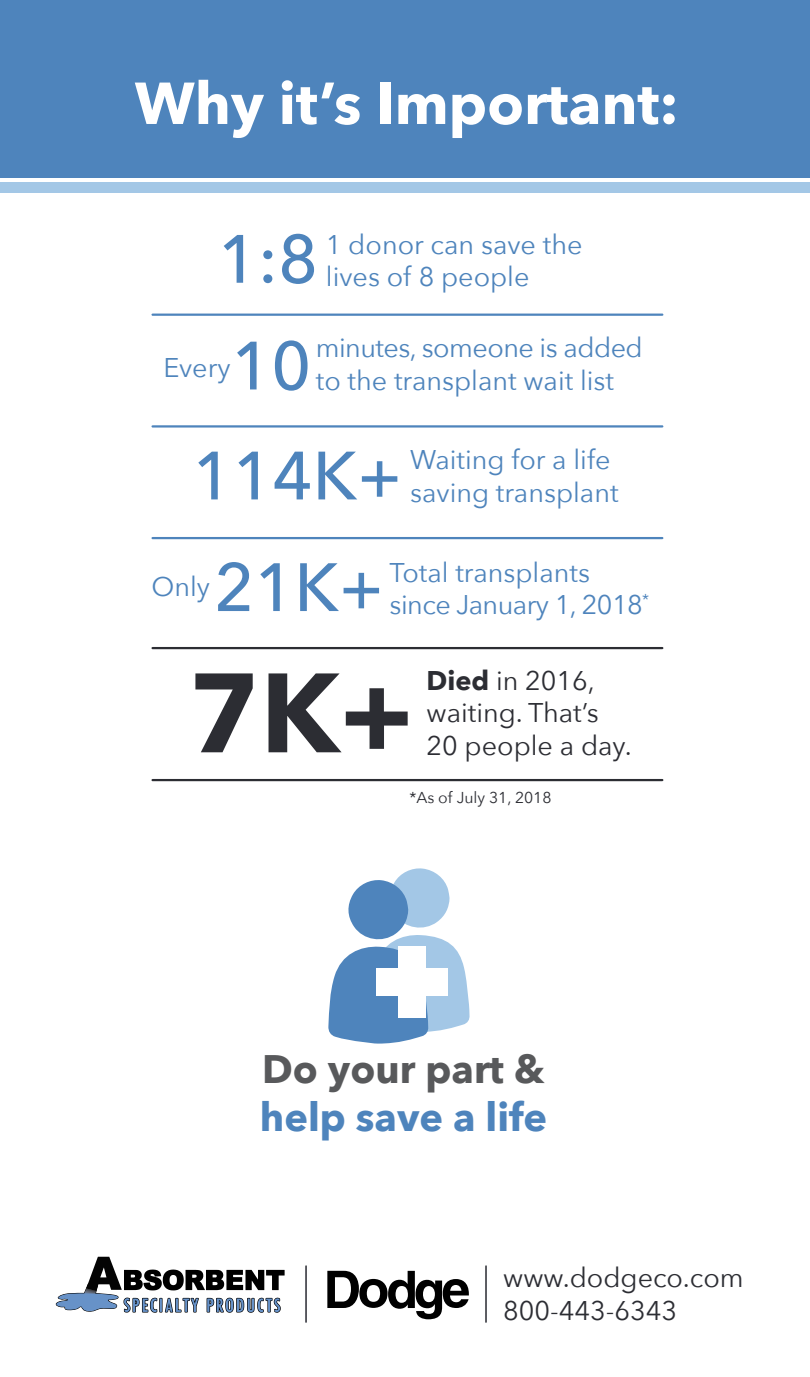
<style>
.page{position:relative;width:810px;height:1377px;background:#fff}
.page>*{position:absolute;margin:0;border:0;box-sizing:border-box;transform-origin:0 0}
.t1{font:700 111.38px "Avenir Next";color:#2c2d33}
.t2{font:500 67.5px "Avenir Next";color:#4e84bc}
.t3{font:700 58.5px "Avenir Next";color:#fff}
.t4{font:700 39.6px "Avenir Next";color:#4e84bc}
.t5{font:700 39.6px "Avenir Next";color:#58595b}
.t6{font:27px/32.4px "Avenir Next";color:#4e84bc}
.t7{font:27px/32.4px "Avenir Next";color:#2c2d33}
.t8{font:27px/32.4px "Avenir Next";letter-spacing:-.02em;color:#4e84bc}
.t9{font:15.75px "Avenir Next";color:#2c2d33}
.t10{font:15.75px "Avenir Next";color:#4e84bc}
.s1{font-weight:700}
</style>
<div class="page">
<hr style="left:153px;top:537px;width:509px;height:2px;background:#4e84bc">
<hr style="left:153px;top:647px;width:509px;height:2px;background:#2c2d33">
<hr style="left:153px;top:779px;width:509px;height:2px;background:#2c2d33">
<hr style="left:153px;top:425px;width:509px;height:3px;background:#4e84bc">
<hr style="left:153px;top:314px;width:509px;height:2px;background:#4e84bc">
<svg style="left:328px;top:868px;width:142px;height:176px"></svg>
<div style="left:399px;top:947px;width:27px;height:71px;background:#fff"></div>
<div style="left:377px;top:968px;width:71px;height:28px;background:#fff"></div>
<div style="left:0;top:0;width:810px;height:178px;background:#4e84bc"></div>
<div style="left:0;top:182px;width:810px;height:10px;background:#a3c7e6"></div>
<svg style="left:56px;top:1257px;width:229px;height:56px"></svg>
<svg style="left:327px;top:1271px;width:142px;height:48px"></svg>
<hr style="left:485px;top:1266px;width:2px;height:56px;background:#54555b">
<hr style="left:305px;top:1266px;width:2px;height:56px;background:#54555b">
<h3 class="t3" style="left:135px;top:53px;width:545px">Why it’s Important:</h3>
<h2 class="t2" style="left:218px;top:202px;width:102px">1:8</h2>
<p class="t6" style="left:326px;top:227px;width:258px">1 donor can save the lives of 8 people</p>
<h2 class="t2" style="left:231px;top:309px;width:82px">10</h2>
<p class="t6" style="left:316px;top:331px;width:329px">minutes, someone is added to the transplant wait list</p>
<p class="t6" style="left:163px;top:350px;width:69px">Every</p>
<h2 class="t2" style="left:192px;top:419px;width:211px">114K+</h2>
<p class="t6" style="left:410px;top:443px;width:210px">Waiting for a life saving transplant</p>
<p class="t6" style="left:151px;top:569px;width:60px">Only</p>
<h2 class="t2" style="left:214px;top:530px;width:171px">21K+</h2>
<p class="t8" style="left:390px;top:555px;width:255px">Total transplants since January 1, 2018</p>
<p class="t10" style="left:642px;top:586px;width:8px">*</p>
<h1 class="t1" style="left:188px;top:617px;width:227px">7K+</h1>
<p class="t7" style="left:427px;top:663px;width:207px"><span class="s1">Died</span> in 2016, waiting. That’s<br>20 people a day.</p>
<p class="t9" style="left:409px;top:784px;width:144px">*As of July 31, 2018</p>
<h3 class="t5" style="left:262px;top:1035px;width:284px">Do your part &amp;</h3>
<h3 class="t4" style="left:260px;top:1083px;width:289px">help save a life</h3>
<p class="t7" style="left:503px;top:1261px;width:242px">www.dodgeco.com<br>800-443-6343</p>
</div>
